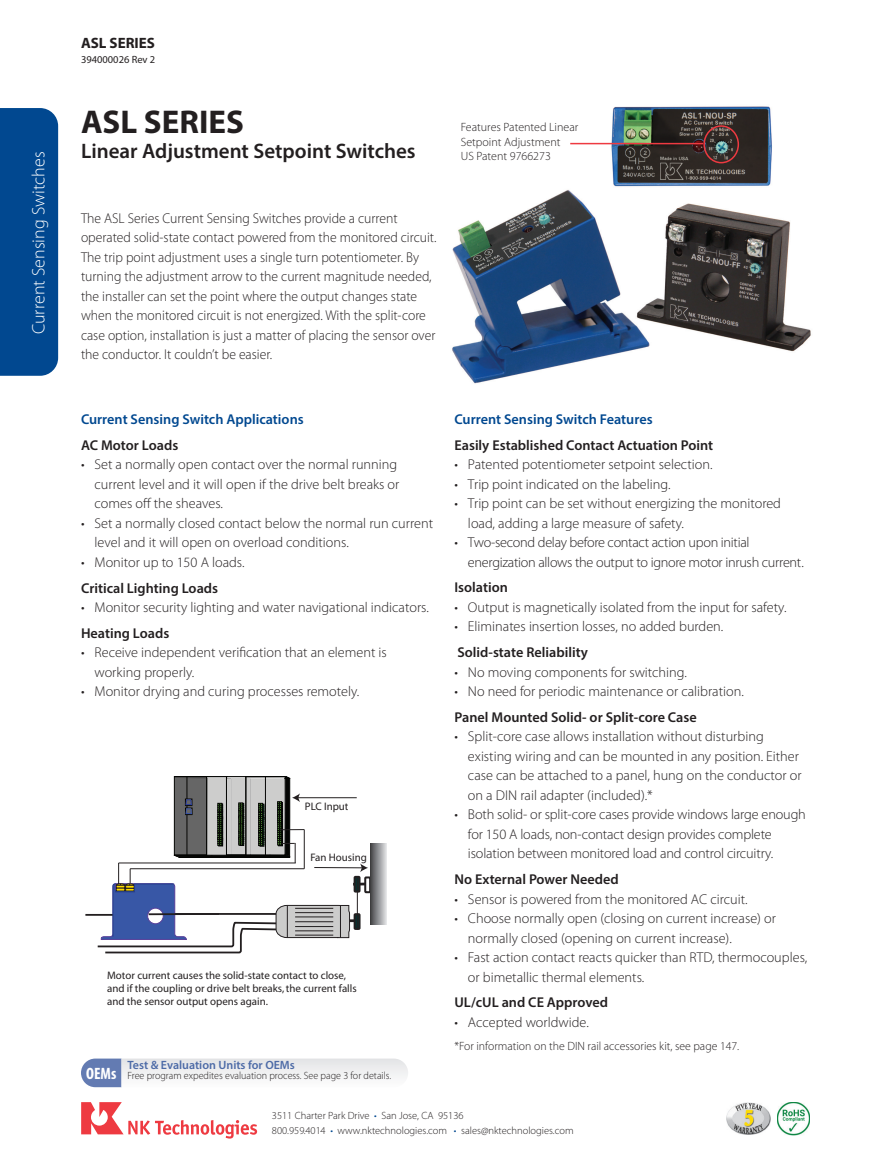
<style>
.page{position:relative;width:891px;height:1175px;background:#fff}
.page>*{position:absolute;margin:0;border:0;box-sizing:border-box;transform-origin:0 0}
.t1{font:700 33px "Myriad Pro";color:#231f20}
.t2{font:600 21px "Myriad Pro";color:#231f20}
.t3{font:300 18px "Myriad Pro";color:#fff}
.t4{font:700 condensed 16.5px "Myriad Pro";color:#fff}
.t5{font:700 15px "Myriad Pro";color:#231f20}
.t6{font:300 14.25px/19.5px "Myriad Pro";color:#231f20}
.t7{font:300 14.25px/19.5px "Myriad Pro";color:#231f20;scale:.96 1}
.t8{font:600 14.25px "Myriad Pro";color:#231f20}
.t9{font:300 14.25px/19.5px "Myriad Pro";letter-spacing:-.02em;color:#231f20}
.t10{font:600 14.25px "Myriad Pro";color:#014890}
.t11{font:300 12px/14.4px "Myriad Pro";color:#231f20}
.t12{font:600 12px "Myriad Pro";color:#4d6ba7}
.t13{font:10.95px/13px "Myriad";color:#231f20}
.t14{font:300 10.5px/15px "Myriad Pro";color:#231f20}
.t15{font:300 10.5px "Myriad Pro";color:#231f20;scale:.96 1}
.t16{font:10.5px "Myriad Pro";color:#231f20}
.s1{color:#014890}
</style>
<div class="page">
<div style="left:0;top:108px;width:58px;height:268px;background:#014890"></div>
<svg style="left:81px;top:1102px;width:176px;height:36px"></svg>
<img style="left:726px;top:1102px;width:45px;height:32px">
<img style="left:777px;top:1102px;width:33px;height:33px">
<svg style="left:81px;top:1058px;width:327px;height:29px"></svg>
<img style="left:452px;top:190px;width:359px;height:194px">
<img style="left:610px;top:106px;width:162px;height:81px">
<div style="left:703px;top:125px;width:36px;height:38px;border:2px solid #ee3a41;border-radius:50%"></div>
<hr style="left:570px;top:143px;width:133px;height:1px;background:#ee3a41">
<div style="left:370px;top:843px;width:16px;height:81px;background:#c6c7c9"></div>
<svg style="left:85px;top:776px;width:297px;height:178px"></svg>
<div style="left:354px;top:875px;width:7px;height:17px;border:2px solid #231f20"></div>
<hr style="left:357px;top:876px;width:1px;height:53px;background:#231f20">
<p class="t3" style="left:28px;top:334px;width:184px;rotate:-90deg">Current Sensing Switches</p>
<p class="t5" style="left:81px;top:33px;width:76px">ASL SERIES</p>
<p class="t16" style="left:81px;top:53px;width:76px">394000026 Rev 2</p>
<h1 class="t1" style="left:81px;top:100px;width:164px">ASL SERIES</h1>
<h2 class="t2" style="left:81px;top:138px;width:336px">Linear Adjustment Setpoint Switches</h2>
<p class="t7" style="left:81px;top:208px;width:372px">The ASL Series Current Sensing Switches provide a current operated solid-state contact powered from the monitored circuit.<br>The trip point adjustment uses a single turn potentiometer. By turning the adjustment arrow to the current magnitude needed, the installer can set the point where the output changes state when the monitored circuit is not energized. With the split-core case option, installation is just a matter of placing the sensor over the conductor. It couldn’t be easier.</p>
<p class="t11" style="left:461px;top:120px;width:119px">Features Patented Linear<br>Setpoint Adjustment<br>US Patent 9766273</p>
<p class="t10" style="left:81px;top:410px;width:224px">Current Sensing Switch Applications</p>
<p class="t8" style="left:81px;top:436px;width:99px">AC Motor Loads</p>
<p class="t6" style="left:94px;top:454px;width:306px;text-indent:-13px">• Set a normally open contact over the normal running current level and it will open if the drive belt breaks or comes off the sheaves.</p>
<p class="t6" style="left:94px;top:513px;width:340px;text-indent:-13px">• Set a normally closed contact below the normal run current level and it will open on overload conditions.</p>
<p class="t6" style="left:81px;top:552px;width:165px">• Monitor up to 150 A loads.</p>
<p class="t8" style="left:81px;top:578px;width:139px">Critical Lighting Loads</p>
<p class="t6" style="left:81px;top:597px;width:349px">• Monitor security lighting and water navigational indicators.</p>
<p class="t8" style="left:81px;top:624px;width:90px">Heating Loads</p>
<p class="t6" style="left:94px;top:642px;width:294px;text-indent:-13px">• Receive independent verification that an element is working properly.</p>
<p class="t6" style="left:81px;top:681px;width:280px">• Monitor drying and curing processes remotely.</p>
<p class="t13" style="left:305px;top:800px;width:45px">PLC Input</p>
<p class="t13" style="left:310px;top:851px;width:58px">Fan Housing</p>
<p class="t13" style="left:107px;top:968px;width:251px">Motor current causes the solid-state contact to close, and if the coupling or drive belt breaks, the current falls and the sensor output opens again.</p>
<p class="t4" style="left:86px;top:1063px;width:32px">OEMs</p>
<p class="t12" style="left:128px;top:1057px;width:169px">Test &amp; Evaluation Units for OEMs</p>
<p class="t15" style="left:128px;top:1069px;width:276px">Free program expedites evaluation process. See page 3 for details.</p>
<p class="t10" style="left:454px;top:410px;width:200px">Current Sensing Switch Features</p>
<p class="t8" style="left:454px;top:436px;width:260px">Easily Established Contact Actuation Point</p>
<p class="t6" style="left:454px;top:454px;width:260px">• Patented potentiometer setpoint selection.</p>
<p class="t6" style="left:454px;top:474px;width:218px">• Trip point indicated on the labeling.</p>
<p class="t6" style="left:468px;top:493px;width:315px;text-indent:-13px">• Trip point can be set without energizing the monitored load, adding a large measure of safety.</p>
<p class="t9" style="left:468px;top:532px;width:337px;text-indent:-13px">• Two-second delay before contact action upon initial energization allows the output to ignore motor inrush current.</p>
<p class="t8" style="left:454px;top:578px;width:55px">Isolation</p>
<p class="t6" style="left:454px;top:597px;width:334px">• Output is magnetically isolated from the input for safety.</p>
<p class="t6" style="left:454px;top:617px;width:270px">• Eliminates insertion losses, no added burden.</p>
<p class="t8" style="left:457px;top:643px;width:132px">Solid-state Reliability</p>
<p class="t6" style="left:454px;top:662px;width:234px">• No moving components for switching.</p>
<p class="t6" style="left:454px;top:681px;width:291px">• No need for periodic maintenance or calibration.</p>
<p class="t8" style="left:454px;top:708px;width:244px">Panel Mounted Solid- or Split-core Case</p>
<p class="t6" style="left:468px;top:726px;width:335px;text-indent:-13px">• Split-core case allows installation without disturbing existing wiring and can be mounted in any position. Either case can be attached to a panel, hung on the conductor or on a DIN rail adapter (included).*</p>
<p class="t6" style="left:468px;top:804px;width:339px;text-indent:-13px">• Both solid- or split-core cases provide windows large enough for 150 A loads, non-contact design provides complete isolation between monitored load and control circuitry.</p>
<p class="t8" style="left:454px;top:870px;width:166px">No External Power Needed</p>
<p class="t6" style="left:454px;top:889px;width:295px">• Sensor is powered from the monitored AC circuit.</p>
<p class="t6" style="left:468px;top:908px;width:309px;text-indent:-13px">• Choose normally open (closing on current increase) or normally closed (opening on current increase).</p>
<p class="t6" style="left:468px;top:947px;width:341px;text-indent:-13px">• Fast action contact reacts quicker than RTD, thermocouples, or bimetallic thermal elements.</p>
<p class="t8" style="left:454px;top:993px;width:155px">UL/cUL and CE Approved</p>
<p class="t6" style="left:454px;top:1012px;width:136px">• Accepted worldwide.</p>
<p class="t11" style="left:454px;top:1038px;width:286px">*For information on the DIN rail accessories kit, see page 147.</p>
<p class="t14" style="left:272px;top:1108px;width:303px">3511 Charter Park Drive <span class="s1">•</span> San Jose, CA 95136<br>800.959.4014 <span class="s1">•</span> www.nktechnologies.com <span class="s1">•</span> sales@nktechnologies.com</p>
</div>
